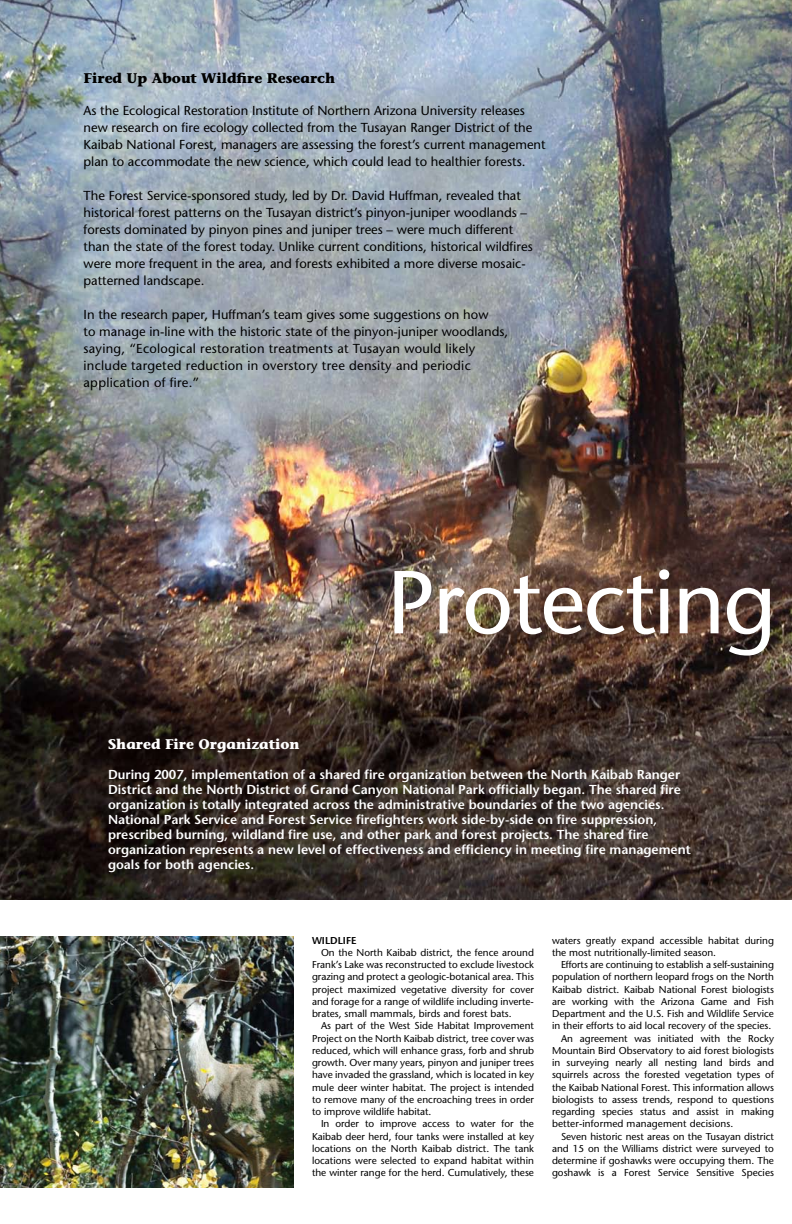
<style>
.page{position:relative;width:792px;height:1224px;background:#fff}
.page>*{position:absolute;margin:0;border:0;box-sizing:border-box;transform-origin:0 0}
.t1{font:89px "Stone Sans";letter-spacing:-.02em;color:#fff}
.t2{font:700 14px "Stone Informal";color:#000}
.t3{font:700 14px "Stone Informal";color:#fff}
.t4{font:13px/17px "Stone Sans";color:#000}
.t5{font:600 13px/15px "Stone Sans";color:#fff}
.t6{font:13px/17px "Stone Sans";letter-spacing:.02em;color:#000}
.t7{font:10px/12.3px "Stone Sans";color:#000;text-align:justify}
.t8{font:600 10px "Stone Sans";color:#000}
</style>
<div class="page">
<img style="left:0;top:0;width:792px;height:900px">
<img style="left:0;top:936px;width:294px;height:252px">
<h2 class="t2" style="left:84px;top:70px;width:253px">Fired Up About Wildfire Research</h2>
<p class="t4" style="left:84px;top:102px;width:464px">As the Ecological Restoration Institute of Northern Arizona University releases new research on fire ecology collected from the Tusayan Ranger District of the Kaibab National Forest, managers are assessing the forest’s current management plan to accommodate the new science, which could lead to healthier forests.</p>
<p class="t4" style="left:84px;top:187px;width:451px">The Forest Service-sponsored study, led by Dr. David Huffman, revealed that historical forest patterns on the Tusayan district’s pinyon-juniper woodlands – forests dominated by pinyon pines and juniper trees – were much different than the state of the forest today. Unlike current conditions, historical wildfires were more frequent in the area, and forests exhibited a more diverse mosaic&shy;patterned landscape.</p>
<p class="t6" style="left:84px;top:306px;width:426px">In the research paper, Huffman’s team gives some suggestions on how<br>to manage in-line with the historic state of the pinyon-juniper woodlands, saying, “Ecological restoration treatments at Tusayan would likely include targeted reduction in overstory tree density and periodic application of fire.”</p>
<h1 class="t1" style="left:387px;top:549px;width:391px">Protecting</h1>
<h2 class="t3" style="left:108px;top:736px;width:193px">Shared Fire Organization</h2>
<p class="t5" style="left:108px;top:767px;width:584px">During 2007, implementation of a shared fire organization between the North Kaibab Ranger District and the N orth District of Grand Canyon N ational Park officially began. The shared fire organization is totally integrated across the administrative boundaries of the two agencies.<br>N ational Park Service and Forest Service firefighters work side-by-side on fire suppression, prescribed burning, wildland fire use, and other park and forest projects. The shared fire organization represents a new level of effectiveness and efficiency in meeting fire management goals for both agencies.</p>
<p class="t8" style="left:312px;top:934px;width:46px">Wildlife</p>
<p class="t7" style="left:312px;top:946px;width:224px;text-indent:9px">On the North Kaibab district, the fence around Frank’s Lake was reconstructed to exclude livestock grazing and protect a geologic-botanical area. This project maximized vegetative diversity for cover and forage for a range of wildlife including inverte&shy;brates, small mammals, birds and forest bats.</p>
<p class="t7" style="left:312px;top:1020px;width:224px;text-indent:9px">As part of the West Side Habitat Improvement Project on the North Kaibab district, tree cover was reduced, which will enhance grass, forb and shrub growth. Over many years, pinyon and juniper trees have invaded the grassland, which is located in key mule deer winter habitat. The project is intended to remove many of the encroaching trees in order to improve wildlife habitat.</p>
<p class="t7" style="left:312px;top:1118px;width:224px;text-indent:9px">In order to improve access to water for the Kaibab deer herd, four tanks were installed at key locations on the North Kaibab district. The tank locations were selected to expand habitat within the winter range for the herd. Cumulatively, these</p>
<p class="t7" style="left:552px;top:934px;width:223px">waters greatly expand accessible habitat during the most nutritionally-limited season.</p>
<p class="t7" style="left:561px;top:958px;width:214px">Efforts are continuing to establish a self-sustaining</p>
<p class="t7" style="left:552px;top:971px;width:223px">population of northern leopard frogs on the North</p>
<p class="t7" style="left:552px;top:983px;width:223px">Kaibab district. Kaibab National Forest biologists</p>
<p class="t7" style="left:552px;top:995px;width:224px">are working with the Arizona Game and Fish</p>
<p class="t7" style="left:552px;top:1007px;width:223px">Department and the U.S. Fish and Wildlife Service</p>
<p class="t7" style="left:552px;top:1020px;width:221px">in their efforts to aid local recovery of the species.</p>
<p class="t7" style="left:561px;top:1032px;width:215px">An agreement was initiated with the Rocky</p>
<p class="t7" style="left:552px;top:1044px;width:224px">Mountain Bird Observatory to aid forest biologists</p>
<p class="t7" style="left:552px;top:1056px;width:224px">in surveying nearly all nesting land birds and</p>
<p class="t7" style="left:552px;top:1069px;width:224px">squirrels across the forested vegetation types of</p>
<p class="t7" style="left:552px;top:1081px;width:223px">the Kaibab National Forest. This information allows</p>
<p class="t7" style="left:552px;top:1093px;width:223px">biologists to assess trends, respond to questions</p>
<p class="t7" style="left:552px;top:1105px;width:223px">regarding species status and assist in making</p>
<p class="t7" style="left:552px;top:1118px;width:183px">better-informed management decisions.</p>
<p class="t7" style="left:561px;top:1130px;width:215px">Seven historic nest areas on the Tusayan district</p>
<p class="t7" style="left:552px;top:1142px;width:223px">and 15 on the Williams district were surveyed to</p>
<p class="t7" style="left:552px;top:1154px;width:223px">determine if goshawks were occupying them. The</p>
<p class="t7" style="left:552px;top:1167px;width:223px">goshawk is a Forest Service Sensitive Species</p>
</div>
